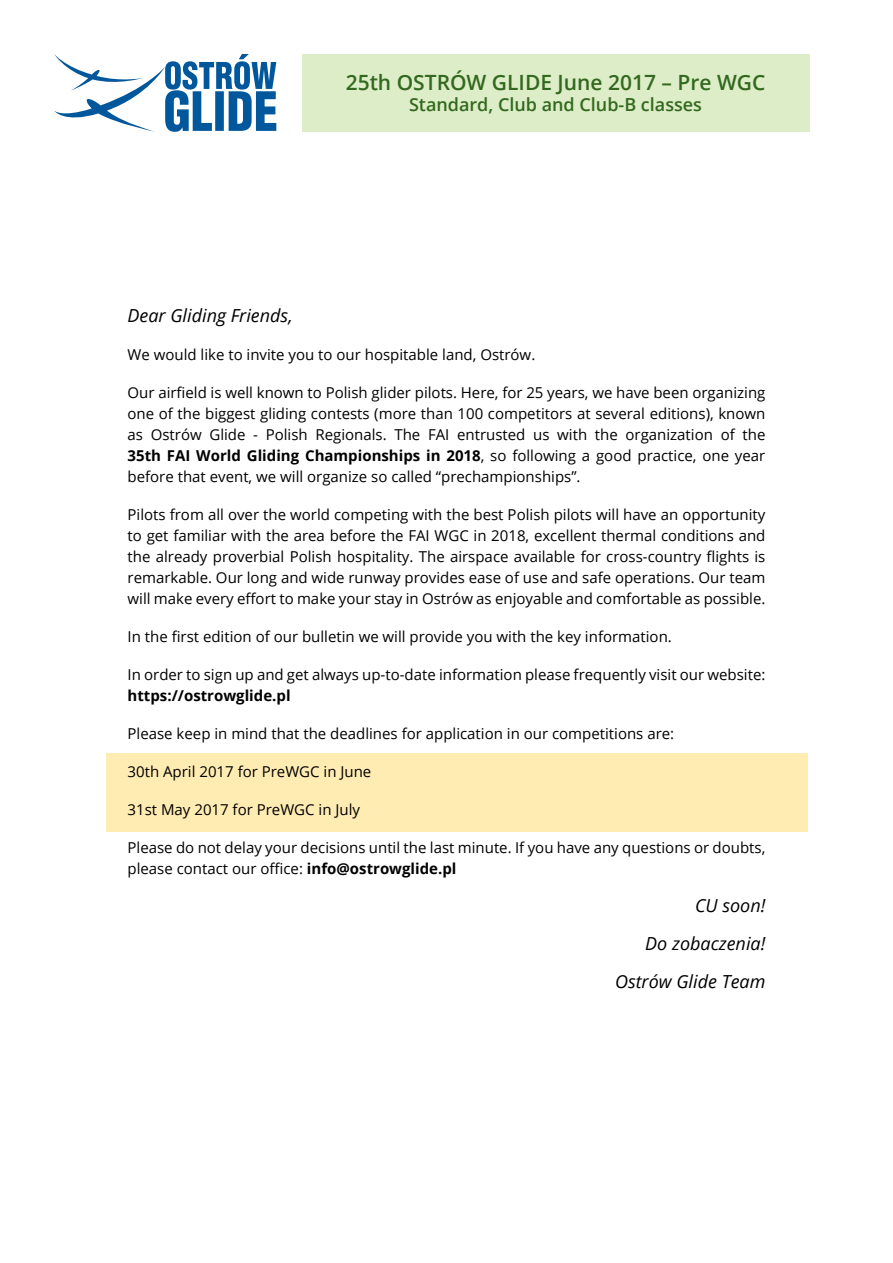
<style>
.page{position:relative;width:893px;height:1263px;background:#fff}
.page>*{position:absolute;margin:0;border:0;box-sizing:border-box;transform-origin:0 0}
.t1{font:600 21px "Open Sans";color:#33691e}
.t2{font:italic 18px/38px "Open Sans";color:#000;text-align:right}
.t3{font:600 18px "Open Sans";color:#33691e}
.t4{font:15px/21px "Open Sans";color:#000;text-align:justify}
.t5{font:700 15px "Open Sans";color:#000}
.s1{font-weight:700}
</style>
<div class="page">
<svg style="left:54px;top:54px;width:222px;height:78px"></svg>
<div style="left:302px;top:54px;width:507px;height:78px;background:#dcedc8"></div>
<div style="left:106px;top:753px;width:702px;height:40px;background:#ffecb3"></div>
<div style="left:106px;top:791px;width:702px;height:40px;background:#ffecb3"></div>
<h1 class="t1" style="left:346px;top:68px;width:421px">25th OSTRÓW GLIDE June 2017 – Pre WGC</h1>
<p class="t3" style="left:409px;top:93px;width:294px">Standard, Club and Club-B classes</p>
<p class="t2" style="left:128px;top:296px;width:167px">Dear Gliding Friends,</p>
<p class="t4" style="left:128px;top:344px;width:409px">We would like to invite you to our hospitable land, Ostrów.</p>
<p class="t4" style="left:128px;top:382px;width:639px">Our airfield is well known to Polish glider pilots. Here, for 25 years, we have been organizing one of the biggest gliding contests (more than 100 competitors at several editions), known as Ostrów Glide - Polish Regionals. The FAI entrusted us with the organization of the <span class="s1">35th FAI World Gliding Championships in 2018</span>, so following a good practice, one year before that event, we will organize so called “prechampionships”.</p>
<p class="t4" style="left:128px;top:504px;width:639px">Pilots from all over the world competing with the best Polish pilots will have an opportunity to get familiar with the area before the FAI WGC in 2018, excellent thermal conditions and the already proverbial Polish hospitality. The airspace available for cross-country flights is remarkable. Our long and wide runway provides ease of use and safe operations. Our team will make every effort to make your stay in Ostrów as enjoyable and comfortable as possible.</p>
<p class="t4" style="left:128px;top:626px;width:546px">In the first edition of our bulletin we will provide you with the key information.</p>
<p class="t4" style="left:128px;top:664px;width:639px">In order to sign up and get always up-to-date information please frequently visit our website:</p>
<p class="t5" style="left:128px;top:685px;width:165px">https://ostrowglide.pl</p>
<p class="t4" style="left:128px;top:723px;width:548px">Please keep in mind that the deadlines for application in our competitions are:</p>
<p class="t4" style="left:128px;top:761px;width:245px">30th April 2017 for PreWGC in June</p>
<p class="t4" style="left:128px;top:799px;width:234px">31st May 2017 for PreWGC in July</p>
<p class="t4" style="left:128px;top:837px;width:639px">Please do not delay your decisions until the last minute. If you have any questions or doubts, please contact our office: <span class="s1">info@ostrowglide.pl</span></p>
<p class="t2" style="left:615px;top:886px;width:152px">CU soon!<br>Do zobaczenia!<br>Ostrów Glide Team</p>
</div>
